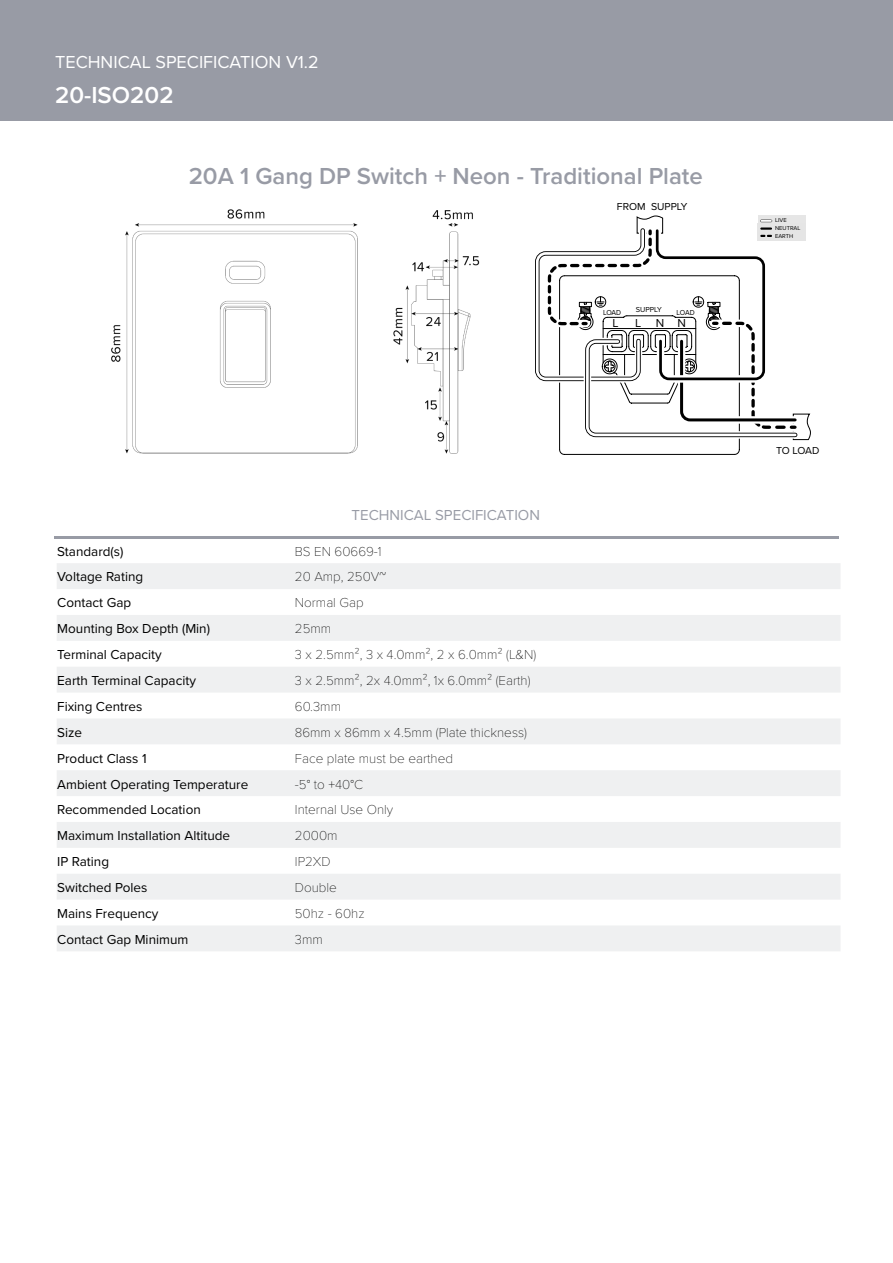
<style>
.page{position:relative;width:893px;height:1263px;background:#fff}
.page>*{position:absolute;margin:0;border:0;box-sizing:border-box;transform-origin:0 0}
.t1{font:600 24px "Proxima Nova";color:#989ba5}
.t2{font:600 24px "Proxima Nova";color:#fff}
.t3{font:18px "Proxima Nova";color:#fff}
.t4{font:15px "Proxima Nova";color:#989ba5}
.t5{font:13.5px "Proxima Nova";color:#000}
.t6{font:100 13.5px "Proxima Nova T";color:#000}
.t7{font:12px "Proxima Nova";color:#000}
.t8{font:10.5px "Proxima Nova";color:#000}
.t9{font:7.5px "Proxima Nova";color:#000;scale:.95 1}
.t10{font:7.5px "Proxima Nova";color:#000}
.t11{font:5.85px/8.1px "Proxima Nova";color:#000}
</style>
<div class="page">
<div style="left:0;top:0;width:893px;height:121px;background:#989ba5"></div>
<svg style="left:57px;top:563px;width:783px;height:388px;fill:#eff0f1"></svg>
<img style="left:111px;top:209px;width:369px;height:245px">
<hr style="left:54px;top:536px;width:785px;height:2px;background:#989ba5">
<svg style="left:580px;top:538px;width:223px;height:413px"></svg>
<svg style="left:585px;top:538px;width:213px;height:413px"></svg>
<svg style="left:535px;top:216px;width:276px;height:239px"></svg>
<p class="t3" style="left:55px;top:49px;width:265px">TECHNICAL SPECIFICATION V1.2</p>
<p class="t2" style="left:55px;top:77px;width:120px">20-ISO202</p>
<p class="t1" style="left:189px;top:158px;width:516px">20A 1 Gang DP Switch + Neon - Traditional Plate</p>
<p class="t8" style="left:617px;top:199px;width:72px">FROM SUPPLY</p>
<p class="t10" style="left:636px;top:304px;width:28px">SUPPLY</p>
<p class="t9" style="left:603px;top:307px;width:21px">LOAD</p>
<p class="t9" style="left:676px;top:307px;width:21px">LOAD</p>
<p class="t7" style="left:612px;top:314px;width:8px">L</p>
<p class="t7" style="left:635px;top:314px;width:8px">L</p>
<p class="t7" style="left:656px;top:314px;width:10px">N</p>
<p class="t7" style="left:677px;top:314px;width:10px">N</p>
<p class="t4" style="left:352px;top:503px;width:190px">TECHNICAL SPECIFICATION</p>
<p class="t5" style="left:57px;top:541px;width:68px">Standard(s)</p>
<p class="t6" style="left:295px;top:541px;width:88px">BS EN 60669-1</p>
<p class="t5" style="left:57px;top:567px;width:87px">Voltage Rating</p>
<p class="t6" style="left:295px;top:567px;width:93px">20 Amp, 250V~</p>
<p class="t5" style="left:57px;top:593px;width:75px">Contact Gap</p>
<p class="t6" style="left:295px;top:593px;width:70px">Normal Gap</p>
<p class="t5" style="left:57px;top:619px;width:154px">Mounting Box Depth (Min)</p>
<p class="t6" style="left:295px;top:619px;width:38px">25mm</p>
<p class="t5" style="left:57px;top:644px;width:106px">Terminal Capacity</p>
<p class="t6" style="left:295px;top:644px;width:243px">3 x 2.5mm², 3 x 4.0mm², 2 x 6.0mm² (L&amp;N)</p>
<p class="t5" style="left:57px;top:670px;width:140px">Earth Terminal Capacity</p>
<p class="t6" style="left:295px;top:670px;width:237px">3 x 2.5mm², 2x 4.0mm², 1x 6.0mm² (Earth)</p>
<p class="t5" style="left:57px;top:696px;width:87px">Fixing Centres</p>
<p class="t6" style="left:295px;top:696px;width:48px">60.3mm</p>
<p class="t5" style="left:57px;top:722px;width:26px">Size</p>
<p class="t6" style="left:295px;top:722px;width:234px">86mm x 86mm x 4.5mm (Plate thickness)</p>
<p class="t5" style="left:57px;top:748px;width:91px">Product Class 1</p>
<p class="t6" style="left:295px;top:748px;width:160px">Face plate must be earthed</p>
<p class="t5" style="left:57px;top:774px;width:193px">Ambient Operating Temperature</p>
<p class="t6" style="left:295px;top:774px;width:70px">-5° to +40°C</p>
<p class="t5" style="left:57px;top:800px;width:145px">Recommended Location</p>
<p class="t6" style="left:295px;top:800px;width:100px">Internal Use Only</p>
<p class="t5" style="left:57px;top:826px;width:174px">Maximum Installation Altitude</p>
<p class="t6" style="left:295px;top:826px;width:44px">2000m</p>
<p class="t5" style="left:57px;top:852px;width:53px">IP Rating</p>
<p class="t6" style="left:295px;top:852px;width:37px">IP2XD</p>
<p class="t5" style="left:57px;top:877px;width:92px">Switched Poles</p>
<p class="t6" style="left:295px;top:877px;width:44px">Double</p>
<p class="t5" style="left:57px;top:903px;width:103px">Mains Frequency</p>
<p class="t6" style="left:295px;top:903px;width:71px">50hz - 60hz</p>
<p class="t5" style="left:57px;top:929px;width:133px">Contact Gap Minimum</p>
<p class="t6" style="left:295px;top:929px;width:29px">3mm</p>
<p class="t11" style="left:775px;top:216px;width:27px">LIVE<br>NEUTRAL</p>
<p class="t11" style="left:775px;top:231px;width:20px">EARTH</p>
<p class="t8" style="left:776px;top:443px;width:45px">TO LOAD</p>
</div>
